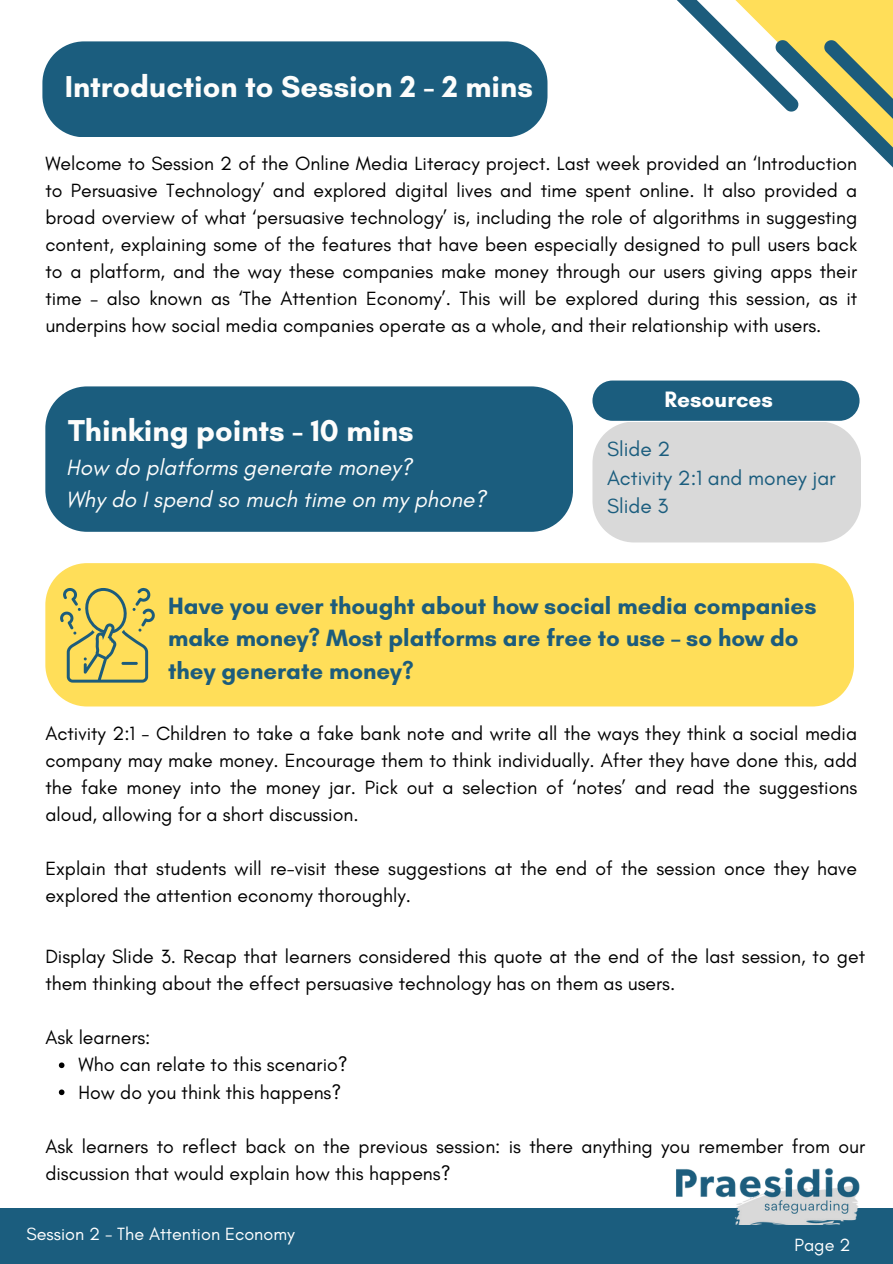
<style>
.page{position:relative;width:893px;height:1264px;background:#fff}
.page>*{position:absolute;margin:0;border:0;box-sizing:border-box;transform-origin:0 0}
.t1{font:700 30.75px "Glacial Indifference";color:#fdfdfc}
.t2{font:700 24px/32.7px "Glacial Indifference";color:#1c5c7c}
.t3{font:700 22.65px "Glacial Indifference";color:#fff}
.t4{font:italic 22.5px/31.5px "Glacial Indifference";color:#fdfdfc}
.t5{font:21px/28.8px "Glacial Indifference";color:#1b5d7e}
.t6{font:19.5px/27px "Glacial Indifference";color:#000}
.t7{font:18px "Glacial Indifference";color:#fff}
</style>
<div class="page">
<div style="left:0;top:1207px;width:892px;height:56px;background:#1b5d7e"></div>
<div style="left:45px;top:386px;width:528px;height:146px;background:#1b5d7e"></div>
<div style="left:45px;top:563px;width:808px;height:143px;background:#ffde59"></div>
<img style="left:640px;top:1168px;width:252px;height:55px">
<svg style="left:677px;top:0;width:215px;height:167px"></svg>
<div style="left:42px;top:41px;width:505px;height:96px;background:#1b5d7e"></div>
<svg style="left:60px;top:587px;width:95px;height:95px"></svg>
<div style="left:592px;top:422px;width:269px;height:120px;background:#d9d9d9"></div>
<div style="left:592px;top:380px;width:267px;height:41px;background:#1b5d7e;border-radius:20px"></div>
<svg style="left:59px;top:1062px;width:5px;height:6px"></svg>
<svg style="left:59px;top:1089px;width:5px;height:6px"></svg>
<h4 class="t1" style="left:65px;top:68px;width:469px">Introduction to Session 2 - 2 mins</h4>
<h2 class="t6" style="left:45px;top:150px;width:813px;text-align:justify">Welcome to Session 2 of the Online Media Literacy project. Last week provided an ‘Introduction to Persuasive Technology’ and explored digital lives and time spent online. It also provided a broad overview of what ‘persuasive technology’ is, including the role of algorithms in suggesting content, explaining some of the features that have been especially designed to pull users back to a platform, and the way these companies make money through our users giving apps their time – also known as ‘The Attention Economy’. This will be explored during this session, as it underpins how social media companies operate as a whole, and their relationship with users.</h2>
<h1 class="t1" style="left:68px;top:411px;width:347px">Thinking points - 10 mins</h1>
<p class="t4" style="left:66px;top:452px;width:421px">How do platforms generate money?<br>Why do I spend so much time on my phone?</p>
<h3 class="t3" style="left:664px;top:386px;width:110px">Resources</h3>
<h1 class="t5" style="left:607px;top:434px;width:230px">Slide 2<br>Activity 2:1 and money jar<br>Slide 3</h1>
<h4 class="t2" style="left:168px;top:589px;width:649px">Have you ever thought about how social media companies make money? Most platforms are free to use – so how do they generate money?</h4>
<p class="t6" style="left:45px;top:719px;width:813px;text-align:justify">Activity 2:1 - Children to take a fake bank note and write all the ways they think a social media company may make money. Encourage them to think individually. After they have done this, add the fake money into the money jar. Pick out a selection of ‘notes’ and read the suggestions aloud, allowing for a short discussion.</p>
<h2 class="t6" style="left:45px;top:854px;width:813px">Explain that students will re-visit these suggestions at the end of the session once they have explored the attention economy thoroughly.</h2>
<h4 class="t6" style="left:45px;top:943px;width:821px">Display Slide 3. Recap that learners considered this quote at the end of the last session, to get them thinking about the effect persuasive technology has on them as users.</h4>
<h4 class="t6" style="left:45px;top:1024px;width:107px">Ask learners:</h4>
<h4 class="t6" style="left:78px;top:1051px;width:271px">Who can relate to this scenario?</h4>
<p class="t6" style="left:78px;top:1078px;width:264px">How do you think this happens?</p>
<p class="t6" style="left:45px;top:1132px;width:821px">Ask learners to reflect back on the previous session: is there anything you remember from our discussion that would explain how this happens?</p>
<p class="t7" style="left:26px;top:1223px;width:270px">Session 2 - The Attention Economy</p>
<h4 class="t7" style="left:794px;top:1233px;width:57px">Page 2</h4>
</div>
